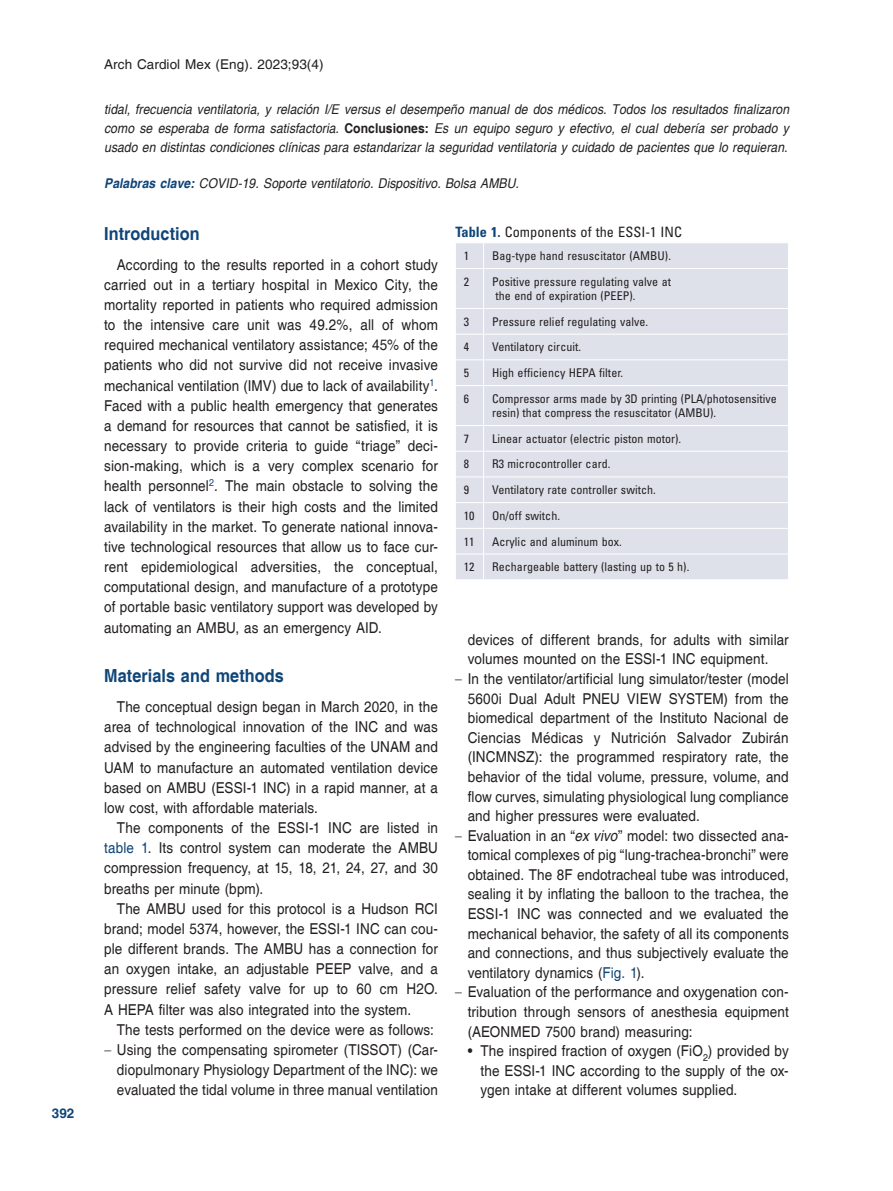
<style>
.page{position:relative;width:893px;height:1191px;background:#fff}
.page>*{position:absolute;margin:0;border:0;box-sizing:border-box;transform-origin:0 0}
.t1{font:700 18px "Helvetica";letter-spacing:.005em;color:#0f4578;scale:.9 1}
.t2{font:15px/20.1px "Helvetica";letter-spacing:.01em;color:#231f20;text-align:justify;scale:.9 1}
.t3{font:condensed 14.25px "Univers LT Std";letter-spacing:.005em;color:#231f20}
.t4{font:italic 13.5px/18.8px "Helvetica";letter-spacing:.005em;color:#231f20;text-align:justify;scale:.9 1}
.t5{font:13.5px "Helvetica";letter-spacing:.005em;color:#231f20}
.t6{font:700 13.5px "Helvetica LT Std";color:#0f4578}
.t7{font:condensed 12px/14.2px "Univers LT Std";letter-spacing:.005em;color:#231f20}
.s1{font-weight:700;font-style:normal}
.s2{font-weight:700;color:#0f4578}
.s3{color:#0f4578}
.s4{font-style:italic}
</style>
<div class="page">
<div style="left:456px;top:243px;width:332px;height:336px;background:#dfe1ea"></div>
<svg style="left:456px;top:243px;width:28px;height:26px"></svg>
<hr style="left:484px;top:268px;width:305px;height:1px;background:#fff">
<hr style="left:483px;top:269px;width:1px;height:39px;background:#fff">
<hr style="left:484px;top:308px;width:305px;height:1px;background:#fff">
<hr style="left:484px;top:334px;width:305px;height:1px;background:#fff">
<hr style="left:484px;top:359px;width:305px;height:1px;background:#fff">
<svg style="left:456px;top:308px;width:28px;height:78px;background:#e1e3eb"></svg>
<hr style="left:484px;top:385px;width:305px;height:1px;background:#fff">
<hr style="left:483px;top:386px;width:1px;height:39px;background:#fff">
<hr style="left:484px;top:425px;width:305px;height:1px;background:#fff">
<hr style="left:484px;top:451px;width:305px;height:1px;background:#fff">
<hr style="left:484px;top:476px;width:305px;height:1px;background:#fff">
<hr style="left:484px;top:502px;width:305px;height:1px;background:#fff">
<hr style="left:484px;top:528px;width:305px;height:1px;background:#fff">
<hr style="left:484px;top:553px;width:305px;height:1px;background:#fff">
<svg style="left:456px;top:425px;width:28px;height:154px;background:#e1e3eb"></svg>
<p class="t6" style="left:52px;top:1104px;width:24px">392</p>
<p class="t5" style="left:104px;top:57px;width:221px">Arch Cardiol Mex (Eng). 2023;93(4)</p>
<p class="t4" style="left:104px;top:100px;width:763px">tidal, frecuencia ventilatoria, y relación I/E versus el desempeño manual de dos médicos. Todos los resultados finalizaron como se esperaba de forma satisfactoria. <span class="s1">Conclusiones:</span> Es un equipo seguro y efectivo, el cual debería ser probado y usado en distintas condiciones clínicas para estandarizar la seguridad ventilatoria y cuidado de pacientes que lo requieran.</p>
<p class="t4" style="left:104px;top:175px;width:462px"><span class="s2">Palabras clave:</span> COVID-19. Soporte ventilatorio. Dispositivo. Bolsa AMBU.</p>
<p class="t3" style="left:455px;top:223px;width:228px"><span class="s2">Table 1.</span> Components of the ESSI‑1 INC</p>
<p class="t7" style="left:464px;top:248px;width:7px">1</p>
<p class="t7" style="left:492px;top:248px;width:180px">Bag‑type hand resuscitator (AMBU).</p>
<p class="t7" style="left:464px;top:274px;width:7px">2</p>
<p class="t7" style="left:492px;top:274px;width:181px">Positive pressure regulating valve at the end of expiration (PEEP).</p>
<p class="t7" style="left:464px;top:314px;width:7px">3</p>
<p class="t7" style="left:492px;top:314px;width:158px">Pressure relief regulating valve.</p>
<p class="t7" style="left:464px;top:340px;width:7px">4</p>
<p class="t7" style="left:492px;top:340px;width:91px">Ventilatory circuit.</p>
<p class="t7" style="left:464px;top:365px;width:7px">5</p>
<p class="t7" style="left:492px;top:365px;width:133px">High efficiency HEPA filter.</p>
<p class="t7" style="left:464px;top:391px;width:7px">6</p>
<p class="t7" style="left:492px;top:391px;width:286px">Compressor arms made by 3D printing (PLA/photosensitive resin) that compress the resuscitator (AMBU).</p>
<p class="t7" style="left:464px;top:431px;width:7px">7</p>
<p class="t7" style="left:492px;top:431px;width:191px">Linear actuator (electric piston motor).</p>
<p class="t7" style="left:464px;top:457px;width:7px">8</p>
<p class="t7" style="left:492px;top:457px;width:120px">R3 microcontroller card.</p>
<p class="t7" style="left:464px;top:482px;width:7px">9</p>
<p class="t7" style="left:492px;top:482px;width:165px">Ventilatory rate controller switch.</p>
<p class="t7" style="left:464px;top:508px;width:12px">10</p>
<p class="t7" style="left:492px;top:508px;width:69px">On/off switch.</p>
<p class="t7" style="left:464px;top:534px;width:12px">11</p>
<p class="t7" style="left:492px;top:534px;width:131px">Acrylic and aluminum box.</p>
<p class="t7" style="left:464px;top:559px;width:12px">12</p>
<p class="t7" style="left:492px;top:559px;width:199px">Rechargeable battery (lasting up to 5 h).</p>
<p class="t1" style="left:104px;top:222px;width:108px">Introduction</p>
<p class="t2" style="left:104px;top:255px;width:372px;text-indent:13px">According to the results reported in a cohort study carried out in a tertiary hospital in Mexico City, the mortality reported in patients who required admission to the intensive care unit was 49.2%, all of whom required mechanical ventilatory assistance; 45% of the patients who did not survive did not receive invasive mechanical ventilation (IMV) due to lack of availability<sup>1</sup>.<br>Faced with a public health emergency that generates a demand for resources that cannot be satisfied, it is necessary to provide criteria to guide “triage” deci&shy;sion-making, which is a very complex scenario for health personnel<sup>2</sup>. The main obstacle to solving the lack of ventilators is their high costs and the limited availability in the market. To generate national innova&shy;tive technological resources that allow us to face cur&shy;rent epidemiological adversities, the conceptual, computational design, and manufacture of a prototype of portable basic ventilatory support was developed by automating an AMBU, as an emergency AID.</p>
<p class="t1" style="left:104px;top:665px;width:201px">Materials and methods</p>
<p class="t2" style="left:104px;top:697px;width:372px;text-indent:13px">The conceptual design began in March 2020, in the area of technological innovation of the INC and was advised by the engineering faculties of the UNAM and UAM to manufacture an automated ventilation device based on AMBU (ESSI-1 INC) in a rapid manner, at a low cost, with affordable materials.</p>
<p class="t2" style="left:104px;top:818px;width:372px;text-indent:13px">The components of the ESSI-1 INC are listed in <span class="s3">table 1</span>. Its control system can moderate the AMBU compression frequency, at 15, 18, 21, 24, 27, and 30 breaths per minute (bpm).</p>
<p class="t2" style="left:104px;top:899px;width:372px;text-indent:13px">The AMBU used for this protocol is a Hudson RCI brand; model 5374, however, the ESSI-1 INC can cou&shy;ple different brands. The AMBU has a connection for an oxygen intake, an adjustable PEEP valve, and a pressure relief safety valve for up to 60 cm H2O.<br>A HEPA filter was also integrated into the system.</p>
<p class="t2" style="left:117px;top:1020px;width:358px;text-align:left">The tests performed on the device were as follows:<br>Using the compensating spirometer (TISSOT) (Car&shy;diopulmonary Physiology Department of the INC): we evaluated the tidal volume in three manual ventilation</p>
<p class="t2" style="left:468px;top:630px;width:358px;line-height:19.6px;text-align:left">devices of different brands, for adults with similar volumes mounted on the ESSI-1 INC equipment.<br>In the ventilator/artificial lung simulator/tester (model 5600i Dual Adult PNEU VIEW SYSTEM) from the biomedical department of the Instituto Nacional de Ciencias Médicas y Nutrición Salvador Zubirán (INCMNSZ): the programmed respiratory rate, the behavior of the tidal volume, pressure, volume, and flow curves, simulating physiological lung compliance and higher pressures were evaluated.<br>Evaluation in an “<span class="s4">ex vivo</span>” model: two dissected ana&shy;tomical complexes of pig “lung-trachea-bronchi” were obtained. The 8F endotracheal tube was introduced, sealing it by inflating the balloon to the trachea, the ESSI-1 INC was connected and we evaluated the mechanical behavior, the safety of all its components and connections, and thus subjectively evaluate the ventilatory dynamics (<span class="s3">Fig. 1</span>).<br>Evaluation of the performance and oxygenation con&shy;tribution through sensors of anesthesia equipment (AEONMED 7500 brand) measuring:</p>
<p class="t2" style="left:480px;top:1041px;width:344px;line-height:19.6px;text-indent:-13px">• The inspired fraction of oxygen (FiO<sub>2</sub>) provided by the ESSI-1 INC according to the supply of the ox&shy;ygen intake at different volumes supplied.</p>
</div>
